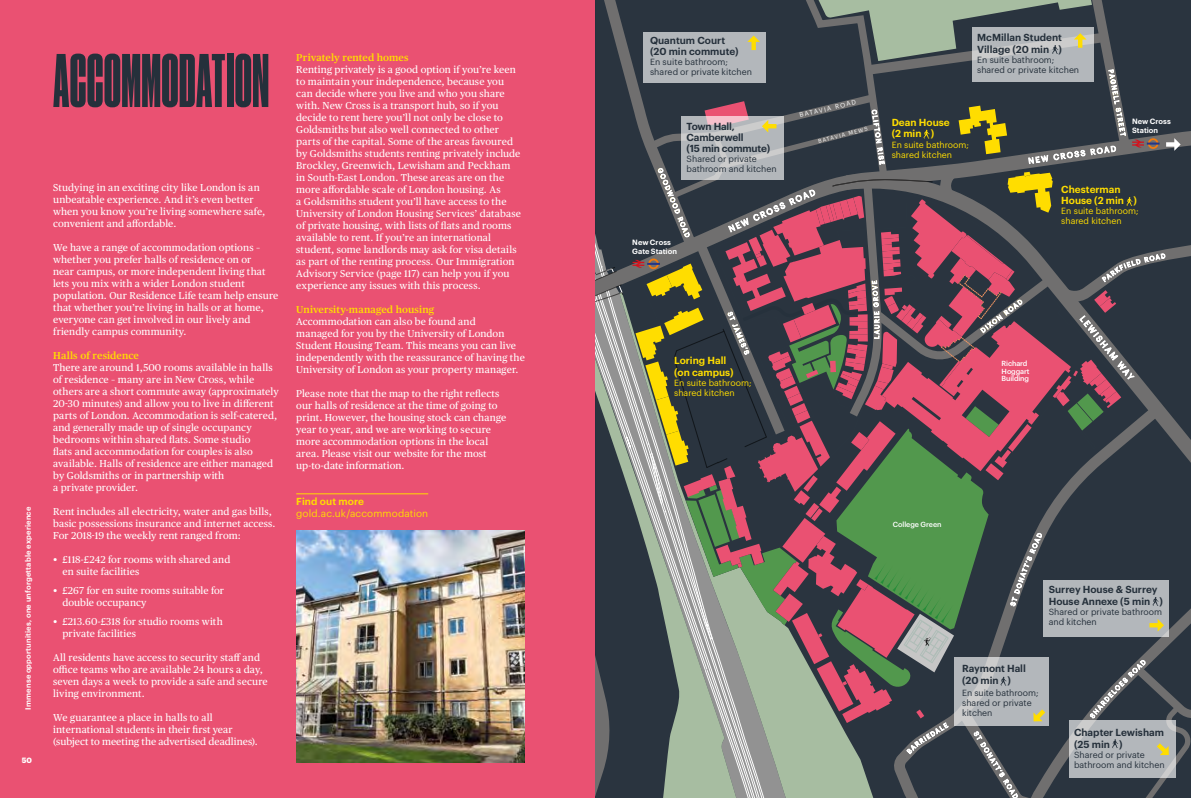
<style>
.page{position:relative;width:1191px;height:798px;background:#fff}
.page>*{position:absolute;margin:0;border:0;box-sizing:border-box;transform-origin:0 0}
.t1{font:71.25px "Druk X Cond Super";letter-spacing:.01em;color:#25303b}
.t2{font:10px/12px "Publico Text";letter-spacing:.01em;color:#fff}
.t3{font:600 10px/11.2px "Graphik";color:#25303b}
.t4{font:600 10px/11.2px "Graphik";color:#fd0}
.t5{font:600 10px "Publico Text";letter-spacing:.01em;color:#fd0}
.t6{font:10px "Graphik";letter-spacing:.01em;color:#fd0}
.t7{font:8.75px/10px "Graphik";color:#25303b}
.t8{font:8.75px/10px "Graphik";color:#fd0}
.t9{font:600 7.5px/8.8px "Graphik";letter-spacing:.015em;color:#fff}
.t10{font:700 7.5px "Graphik";color:#fff}
.t11{font:500 7.25px/7.9px "Graphik";letter-spacing:-.015em;color:#fff}
.t12{font:6.25px "Graphik";color:#fff}
.t13{font:5.38px "Graphik";color:#fff}
</style>
<div class="page">
<div style="left:0;top:0;width:595px;height:797px;background:#ea5172"></div>
<hr style="left:296px;top:493px;width:132px;height:1px;background:#fd0">
<img style="left:296px;top:530px;width:229px;height:232px">
<svg style="left:595px;top:0;width:596px;height:797px;background:#645f5f"></svg>
<p class="t9" style="left:23px;top:709px;width:204px;rotate:-90deg">Immense opportunities, one unforgettable experience</p>
<p class="t10" style="left:22px;top:753px;width:12px">50</p>
<h1 class="t1" style="left:53px;top:40px;width:217px">ACCOMMODATION</h1>
<p class="t2" style="left:53px;top:181px;width:214px">Studying in an exciting city like London is an unbeatable experience. And it’s even better when you know you’re living somewhere safe, convenient and affordable.</p>
<p class="t2" style="left:53px;top:241px;width:227px">We have a range of accommodation options – whether you prefer halls of residence on or<br>near campus, or more independent living that lets you mix with a wider London student population. Our Residence Life team help ensure that whether you’re living in halls or at home, everyone can get involved in our lively and friendly campus community.</p>
<p class="t5" style="left:53px;top:348px;width:87px">Halls of residence</p>
<p class="t2" style="left:53px;top:361px;width:227px">There are around 1,500 rooms available in halls of residence – many are in New Cross, while others are a short commute away (approximately 20-30 minutes) and allow you to live in different parts of London. Accommodation is self-catered, and generally made up of single occupancy bedrooms within shared flats. Some studio<br>flats and accommodation for couples is also available. Halls of residence are either managed by Goldsmiths or in partnership with<br>a private provider.</p>
<p class="t2" style="left:53px;top:505px;width:224px">Rent includes all electricity, water and gas bills, basic possessions insurance and internet access.<br>For 2018-19 the weekly rent ranged from:</p>
<p class="t2" style="left:62px;top:553px;width:169px;text-indent:-9px">• £118-£242 for rooms with shared and en suite facilities</p>
<p class="t2" style="left:62px;top:584px;width:163px;text-indent:-9px">• £267 for en suite rooms suitable for double occupancy</p>
<p class="t2" style="left:62px;top:614px;width:162px;text-indent:-9px">• £213.60-£318 for studio rooms with private facilities</p>
<p class="t2" style="left:53px;top:650px;width:216px">All residents have access to security staff and office teams who are available 24 hours a day, seven days a week to provide a safe and secure living environment.</p>
<p class="t2" style="left:53px;top:710px;width:206px">We guarantee a place in halls to all international students in their first year (subject to meeting the advertised deadlines).</p>
<p class="t5" style="left:296px;top:50px;width:114px">Privately rented homes</p>
<p class="t2" style="left:296px;top:63px;width:226px">Renting privately is a good option if you’re keen to maintain your independence, because you can decide where you live and who you share with. New Cross is a transport hub, so if you decide to rent here you’ll not only be close to Goldsmiths but also well connected to other parts of the capital. Some of the areas favoured by Goldsmiths students renting privately include Brockley, Greenwich, Lewisham and Peckham in South-East London. These areas are on the more affordable scale of London housing. As<br>a Goldsmiths student you’ll have access to the University of London Housing Services’ database of private housing, with lists of flats and rooms available to rent. If you’re an international student, some landlords may ask for visa details as part of the renting process. Our Immigration Advisory Service (page 117) can help you if you experience any issues with this process.</p>
<p class="t5" style="left:296px;top:302px;width:139px">University-managed housing</p>
<p class="t2" style="left:296px;top:315px;width:230px">Accommodation can also be found and<br>managed for you by the University of London Student Housing Team. This means you can live independently with the reassurance of having the University of London as your property manager.</p>
<p class="t2" style="left:296px;top:387px;width:211px">Please note that the map to the right reflects our halls of residence at the time of going to print. However, the housing stock can change year to year, and we are working to secure more accommodation options in the local area. Please visit our website for the most up-to-date information.</p>
<p class="t4" style="left:296px;top:494px;width:69px">Find out more</p>
<p class="t6" style="left:296px;top:506px;width:133px">gold.ac.uk/accommodation</p>
<p class="t3" style="left:650px;top:33px;width:90px">Quantum Court (20 min commute)</p>
<p class="t7" style="left:650px;top:56px;width:104px">En suite bathroom; shared or private kitchen</p>
<p class="t3" style="left:686px;top:120px;width:85px">Town Hall,<br>Camberwell<br>(15 min commute)</p>
<p class="t7" style="left:686px;top:153px;width:91px">Shared or private bathroom and kitchen</p>
<p class="t12" style="left:798px;top:111px;width:59px;rotate:-14deg">BATAVIA ROAD</p>
<p class="t13" style="left:817px;top:137px;width:52px;rotate:-15deg">BATAVIA MEWS</p>
<p class="t9" style="left:632px;top:237px;width:46px">New Cross<br>Gate Station</p>
<p class="t3" style="left:977px;top:31px;width:86px">McMillan Student<br>Village (20 min )</p>
<p class="t7" style="left:977px;top:54px;width:104px">En suite bathroom; shared or private kitchen</p>
<p class="t4" style="left:891px;top:116px;width:59px">Dean House (2 min )</p>
<p class="t8" style="left:891px;top:139px;width:79px">En suite bathroom; shared kitchen</p>
<p class="t9" style="left:1132px;top:116px;width:40px">New Cross<br>Station</p>
<p class="t4" style="left:1061px;top:183px;width:77px">Chesterman<br>House (2 min )</p>
<p class="t8" style="left:1061px;top:205px;width:79px">En suite bathroom; shared kitchen</p>
<p class="t4" style="left:674px;top:353px;width:61px;line-height:12px">Loring Hall (on campus)</p>
<p class="t8" style="left:674px;top:377px;width:79px">En suite bathroom; shared kitchen</p>
<p class="t11" style="left:1001px;top:358px;width:29px">Richard<br>Hoggart<br>Building</p>
<p class="t11" style="left:893px;top:519px;width:50px">College Green</p>
<p class="t3" style="left:1048px;top:583px;width:116px">Surrey House &amp; Surrey<br>House Annexe (5 min )</p>
<p class="t7" style="left:1048px;top:605px;width:115px">Shared or private bathroom and kitchen</p>
<p class="t3" style="left:962px;top:660px;width:65px;line-height:12.5px">Raymont Hall (20 min )</p>
<p class="t7" style="left:962px;top:686px;width:78px">En suite bathroom; shared or private kitchen</p>
<p class="t3" style="left:1074px;top:725px;width:91px">Chapter Lewisham (25 min )</p>
<p class="t7" style="left:1074px;top:748px;width:92px">Shared or private bathroom and kitchen</p>
</div>
